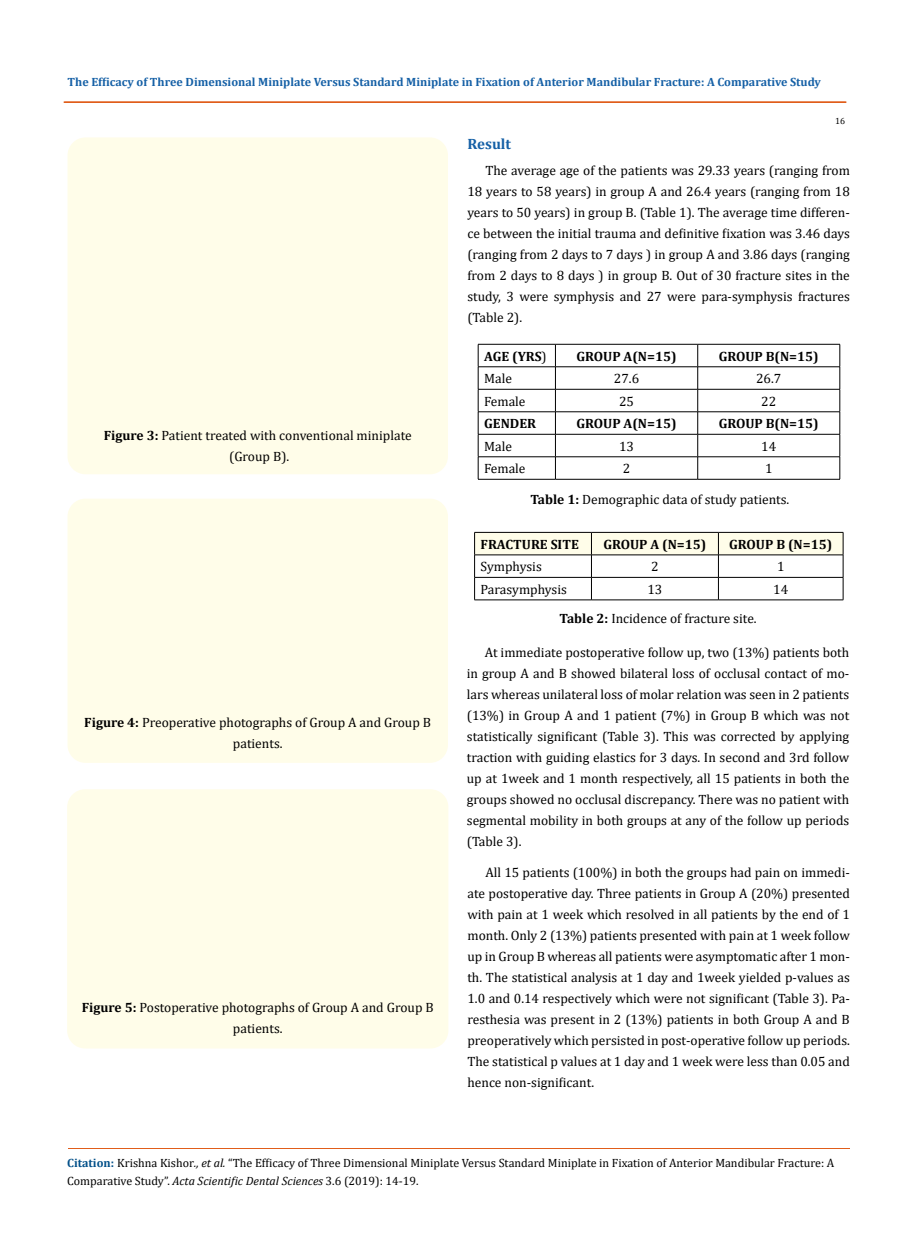
<style>
.page{position:relative;width:917px;height:1260px;background:#fff}
.page>*{position:absolute;margin:0;border:0;box-sizing:border-box;transform-origin:0 0}
.t1{font:700 15px "Cambria";color:#1560a6}
.t2{font:13.5px/21px "Cambria";color:#000;text-align:justify}
.t3{font:700 13.5px "Cambria";color:#000}
.t4{font:12px/18px "Cambria";color:#000}
.t5{font:700 12px "Cambria";color:#1560a6}
.t6{font:9px "Cambria";color:#000}
.s1{font-weight:700}
.s2{font-weight:400}
.s3{font-weight:700;color:#035089}
.s4{font-style:italic}
</style>
<div class="page">
<hr style="left:478px;top:344px;width:77px;height:1px;background:#000">
<hr style="left:555px;top:344px;width:142px;height:1px;background:#000">
<hr style="left:697px;top:344px;width:143px;height:1px;background:#000">
<hr style="left:478px;top:367px;width:77px;height:1px;background:#000">
<hr style="left:555px;top:367px;width:142px;height:1px;background:#000">
<hr style="left:697px;top:367px;width:143px;height:1px;background:#000">
<hr style="left:478px;top:389px;width:77px;height:1px;background:#000">
<hr style="left:555px;top:389px;width:142px;height:1px;background:#000">
<hr style="left:697px;top:389px;width:143px;height:1px;background:#000">
<hr style="left:478px;top:412px;width:77px;height:1px;background:#000">
<hr style="left:555px;top:412px;width:142px;height:1px;background:#000">
<hr style="left:697px;top:412px;width:143px;height:1px;background:#000">
<hr style="left:478px;top:434px;width:77px;height:1px;background:#000">
<hr style="left:555px;top:434px;width:142px;height:1px;background:#000">
<hr style="left:697px;top:434px;width:143px;height:1px;background:#000">
<hr style="left:478px;top:457px;width:77px;height:1px;background:#000">
<svg style="left:478px;top:344px;width:1px;height:135px"></svg>
<hr style="left:555px;top:457px;width:142px;height:1px;background:#000">
<svg style="left:555px;top:344px;width:1px;height:135px"></svg>
<hr style="left:697px;top:457px;width:143px;height:1px;background:#000">
<svg style="left:697px;top:344px;width:1px;height:135px"></svg>
<svg style="left:839px;top:344px;width:1px;height:135px"></svg>
<hr style="left:478px;top:479px;width:77px;height:1px;background:#000">
<hr style="left:555px;top:479px;width:142px;height:1px;background:#000">
<hr style="left:697px;top:479px;width:143px;height:1px;background:#000">
<svg style="left:474px;top:532px;width:369px;height:68px"></svg>
<hr style="left:474px;top:600px;width:117px;height:1px;background:#000">
<hr style="left:591px;top:600px;width:127px;height:1px;background:#000">
<hr style="left:718px;top:600px;width:125px;height:1px;background:#000">
<hr style="left:68px;top:1148px;width:781px;height:1px;background:#e05d1a">
<div style="left:64px;top:102px;width:782px;height:1px;border:1px solid #e05d1a"></div>
<div style="left:67px;top:137px;width:381px;height:337px;background:#fffde9;border-radius:18px"></div>
<div style="left:67px;top:499px;width:381px;height:264px;background:#fffde9;border-radius:18px"></div>
<div style="left:67px;top:789px;width:381px;height:260px;background:#fffde9;border-radius:18px"></div>
<p class="t5" style="left:67px;top:73px;width:755px">The Efficacy of Three Dimensional Miniplate Versus Standard Miniplate in Fixation of Anterior Mandibular Fracture: A Comparative Study</p>
<p class="t6" style="left:835px;top:115px;width:11px">16</p>
<p class="t2" style="left:104px;top:424px;width:309px;text-align:center"><span class="s1">Figure 3:</span> Patient treated with conventional miniplate (Group B).</p>
<p class="t2" style="left:84px;top:712px;width:348px;text-align:center"><span class="s1">Figure 4:</span> Preoperative photographs of Group A and Group B patients.</p>
<p class="t2" style="left:82px;top:997px;width:353px;text-align:center"><span class="s1">Figure 5:</span> Postoperative photographs of Group A and Group B patients.</p>
<p class="t1" style="left:467px;top:133px;width:45px">Result</p>
<p class="t2" style="left:467px;top:160px;width:384px;text-indent:18px">The average age of the patients was 29.33 years (ranging from 18 years to 58 years) in group A and 26.4 years (ranging from 18 years to 50 years) in group B. (Table 1). The average time differen&shy;ce between the initial trauma and definitive fixation was 3.46 days (ranging from 2 days to 7 days ) in group A and 3.86 days (ranging from 2 days to 8 days ) in group B. Out of 30 fracture sites in the study, 3 were symphysis and 27 were para-symphysis fractures (Table 2).</p>
<p class="t3" style="left:484px;top:347px;width:64px">AGE (YRS<span class="s2">)</span></p>
<p class="t3" style="left:576px;top:347px;width:102px">GROUP A(N=15)</p>
<p class="t3" style="left:718px;top:347px;width:102px">GROUP B(N=15)</p>
<p class="t2" style="left:484px;top:368px;width:29px">Male</p>
<p class="t2" style="left:614px;top:368px;width:27px">27.6</p>
<p class="t2" style="left:756px;top:368px;width:27px">26.7</p>
<p class="t2" style="left:484px;top:391px;width:43px">Female</p>
<p class="t2" style="left:619px;top:391px;width:16px">25</p>
<p class="t2" style="left:761px;top:391px;width:16px">22</p>
<p class="t3" style="left:484px;top:414px;width:53px">GENDER</p>
<p class="t3" style="left:576px;top:414px;width:102px">GROUP A(N=15)</p>
<p class="t3" style="left:718px;top:414px;width:102px">GROUP B(N=15)</p>
<p class="t2" style="left:484px;top:436px;width:29px">Male</p>
<p class="t2" style="left:619px;top:436px;width:16px">13</p>
<p class="t2" style="left:761px;top:436px;width:16px">14</p>
<p class="t2" style="left:484px;top:458px;width:43px">Female</p>
<p class="t2" style="left:622px;top:458px;width:9px">2</p>
<p class="t2" style="left:765px;top:458px;width:9px">1</p>
<p class="t2" style="left:530px;top:489px;width:260px"><span class="s1">Table 1:</span> Demographic data of study patients.</p>
<p class="t3" style="left:480px;top:535px;width:100px">FRACTURE SITE</p>
<p class="t3" style="left:603px;top:535px;width:105px">GROUP A (N=15)</p>
<p class="t3" style="left:729px;top:535px;width:105px">GROUP B (N=15)</p>
<p class="t2" style="left:480px;top:556px;width:63px">Symphysis</p>
<p class="t2" style="left:651px;top:556px;width:9px">2</p>
<p class="t2" style="left:777px;top:556px;width:9px">1</p>
<p class="t2" style="left:480px;top:579px;width:88px">Parasymphysis</p>
<p class="t2" style="left:647px;top:579px;width:16px">13</p>
<p class="t2" style="left:773px;top:579px;width:16px">14</p>
<p class="t2" style="left:559px;top:608px;width:199px"><span class="s1">Table 2:</span> Incidence of fracture site.</p>
<p class="t2" style="left:467px;top:642px;width:384px;text-indent:18px">At immediate postoperative follow up, two (13%) patients both in group A and B showed bilateral loss of occlusal contact of mo&shy;lars whereas unilateral loss of molar relation was seen in 2 patients (13%) in Group A and 1 patient (7%) in Group B which was not statistically significant (Table 3). This was corrected by applying traction with guiding elastics for 3 days. In second and 3rd follow up at 1week and 1 month respectively, all 15 patients in both the groups showed no occlusal discrepancy. There was no patient with segmental mobility in both groups at any of the follow up periods (Table 3).</p>
<p class="t2" style="left:467px;top:862px;width:384px;text-indent:18px">All 15 patients (100%) in both the groups had pain on immedi&shy;ate postoperative day. Three patients in Group A (20%) presented with pain at 1 week which resolved in all patients by the end of 1 month. Only 2 (13%) patients presented with pain at 1 week follow up in Group B whereas all patients were asymptomatic after 1 mon&shy;th. The statistical analysis at 1 day and 1week yielded p-values as 1.0 and 0.14 respectively which were not significant (Table 3). Pa&shy;resthesia was present in 2 (13%) patients in both Group A and B preoperatively which persisted in post-operative follow up periods.<br>The statistical p values at 1 day and 1 week were less than 0.05 and hence non-significant.</p>
<p class="t4" style="left:67px;top:1153px;width:768px"><span class="s3">Citation:</span> Krishna Kishor<span class="s4">., et al.</span> “The Efficacy of Three Dimensional Miniplate Versus Standard Miniplate in Fixation of Anterior Mandibular Fracture: A<br>Comparative Study”. <span class="s4">Acta Scientific Dental Sciences</span> 3.6 (2019): 14-19.</p>
</div>
